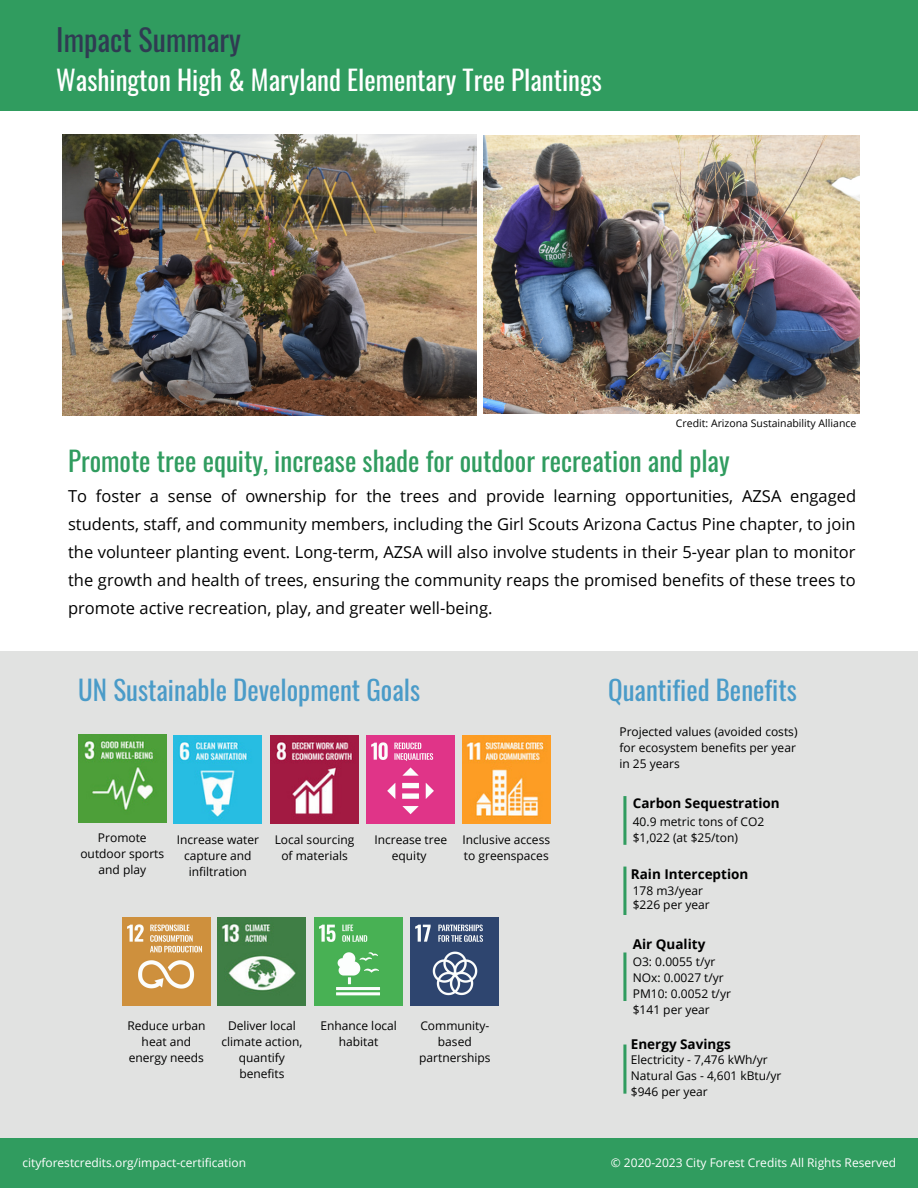
<style>
.page{position:relative;width:918px;height:1188px;background:#fff}
.page>*{position:absolute;margin:0;border:0;box-sizing:border-box;transform-origin:0 0}
.t1{font:30px "Oswald";color:#2f3b52}
.t2{font:27px "Oswald";color:#309c5f}
.t3{font:27px "Oswald";color:#4a9bc8}
.t4{font:27px "Oswald";color:#fff}
.t5{font:16.5px/28.2px "Open Sans";color:#000;text-align:justify}
.t6{font:700 13.5px "Open Sans";color:#000}
.t7{font:12px/16px "Open Sans";color:#000;text-align:center}
.t8{font:12px "Open Sans";color:#fff}
.t9{font:10.5px "Open Sans";color:#000}
</style>
<div class="page">
<div style="left:0;top:651px;width:918px;height:486px;background:#e1e2e1"></div>
<div style="left:0;top:1138px;width:918px;height:49px;background:#309c5f"></div>
<div style="left:0;top:0;width:918px;height:110px;background:#309c5f"></div>
<img style="left:78px;top:734px;width:88px;height:88px">
<img style="left:174px;top:736px;width:88px;height:87px">
<img style="left:271px;top:736px;width:87px;height:87px">
<img style="left:367px;top:736px;width:88px;height:87px">
<img style="left:462px;top:736px;width:88px;height:87px">
<img style="left:122px;top:918px;width:88px;height:88px">
<img style="left:218px;top:918px;width:88px;height:88px">
<img style="left:315px;top:918px;width:87px;height:88px">
<img style="left:411px;top:918px;width:88px;height:88px">
<svg style="left:623px;top:796px;width:3px;height:49px"></svg>
<svg style="left:623px;top:867px;width:3px;height:48px"></svg>
<svg style="left:623px;top:952px;width:3px;height:49px"></svg>
<svg style="left:623px;top:1045px;width:3px;height:49px"></svg>
<img style="left:63px;top:135px;width:414px;height:281px">
<img style="left:484px;top:136px;width:376px;height:278px">
<h1 class="t1" style="left:56px;top:17px;width:186px">Impact Summary</h1>
<h2 class="t4" style="left:56px;top:58px;width:547px">Washington High &amp; Maryland Elementary Tree Plantings</h2>
<p class="t9" style="left:676px;top:416px;width:182px">Credit: Arizona Sustainability Alliance</p>
<h2 class="t2" style="left:68px;top:440px;width:663px">Promote tree equity, increase shade for outdoor recreation and play</h2>
<p class="t5" style="left:68px;top:481px;width:790px">To foster a sense of ownership for the trees and provide learning opportunities, AZSA engaged students, staff, and community members, including the Girl Scouts Arizona Cactus Pine chapter, to join the volunteer planting event. Long-term, AZSA will also involve students in their 5-year plan to monitor the growth and health of trees, ensuring the community reaps the promised benefits of these trees to promote active recreation, play, and greater well-being.</p>
<h2 class="t3" style="left:78px;top:669px;width:343px">UN Sustainable Development Goals</h2>
<p class="t7" style="left:80px;top:830px;width:85px">Promote outdoor sports and play</p>
<p class="t7" style="left:177px;top:831px;width:84px">Increase water capture and infiltration</p>
<p class="t7" style="left:275px;top:831px;width:81px">Local sourcing of materials</p>
<p class="t7" style="left:374px;top:831px;width:74px">Increase tree equity</p>
<p class="t7" style="left:463px;top:831px;width:89px;text-align:left">Inclusive access to greenspaces</p>
<p class="t7" style="left:127px;top:1018px;width:80px">Reduce urban heat and energy needs</p>
<p class="t7" style="left:222px;top:1018px;width:82px">Deliver local climate action, quantify benefits</p>
<p class="t7" style="left:320px;top:1017px;width:78px">Enhance local habitat</p>
<p class="t7" style="left:419px;top:1018px;width:73px">Community&shy;based partnerships</p>
<h2 class="t3" style="left:608px;top:669px;width:190px">Quantified Benefits</h2>
<p class="t7" style="left:619px;top:723px;width:180px;text-align:left">Projected values (avoided costs) for ecosystem benefits per year in 25 years</p>
<p class="t6" style="left:633px;top:794px;width:148px">Carbon Sequestration</p>
<p class="t7" style="left:633px;top:813px;width:133px;text-align:left">40.9 metric tons of CO2 $1,022 (at $25/ton)</p>
<p class="t6" style="left:631px;top:865px;width:119px">Rain Interception</p>
<p class="t7" style="left:633px;top:883px;width:78px;line-height:14.4px;text-align:left">178 m3/year $226 per year</p>
<p class="t6" style="left:633px;top:935px;width:74px">Air Quality</p>
<p class="t7" style="left:633px;top:953px;width:100px;text-align:left">O3: 0.0055 t/yr<br>NOx: 0.0027 t/yr<br>PM10: 0.0052 t/yr $141 per year</p>
<p class="t6" style="left:631px;top:1035px;width:101px">Energy Savings</p>
<p class="t7" style="left:631px;top:1051px;width:152px;text-align:left">Electricity - 7,476 kWh/yr<br>Natural Gas - 4,601 kBtu/yr $946 per year</p>
<p class="t8" style="left:22px;top:1154px;width:225px">cityforestcredits.org/impact-certification</p>
<p class="t8" style="left:611px;top:1154px;width:287px">© 2020-2023 City Forest Credits All Rights Reserved</p>
</div>
